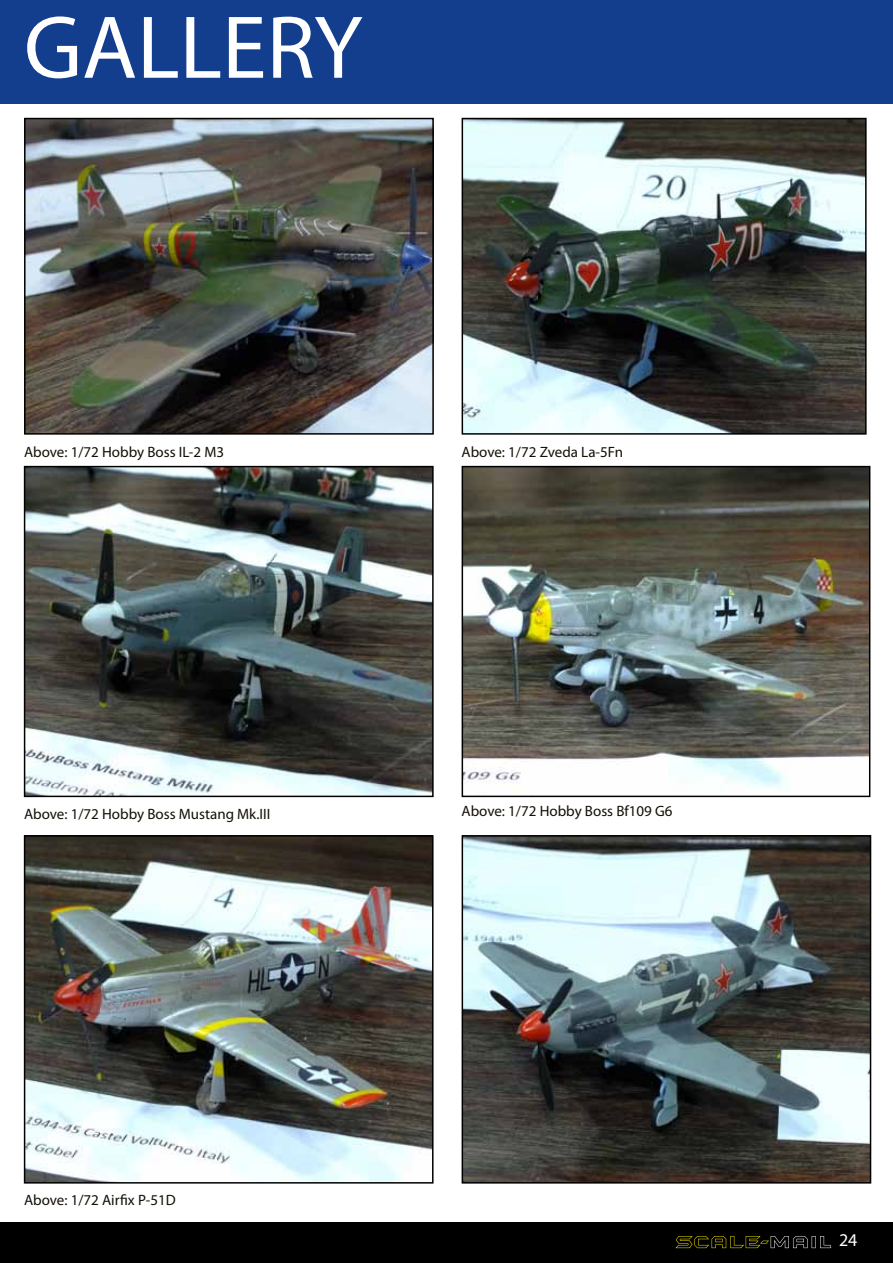
<style>
.page{position:relative;width:893px;height:1263px;background:#fff}
.page>*{position:absolute;margin:0;border:0;box-sizing:border-box;transform-origin:0 0}
.t1{font:90px "Myriad Pro";color:#fff}
.t2{font:18px "Myriad Pro";color:#fff}
.t3{font:15px "Myriad Pro";color:#141006}
</style>
<div class="page">
<img style="left:27px;top:121px;width:404px;height:311px">
<div style="left:24px;top:118px;width:410px;height:317px;border:2px solid #000"></div>
<img style="left:465px;top:121px;width:399px;height:311px">
<div style="left:462px;top:118px;width:405px;height:317px;border:2px solid #000"></div>
<div style="left:0;top:0;width:893px;height:103px;background:#133d8d"></div>
<div style="left:0;top:1222px;width:893px;height:41px;background:#000"></div>
<svg style="left:675px;top:1236px;width:156px;height:12px"></svg>
<img style="left:465px;top:469px;width:402px;height:323px">
<div style="left:462px;top:466px;width:408px;height:331px;border:2px solid #000"></div>
<img style="left:27px;top:469px;width:404px;height:325px">
<div style="left:24px;top:466px;width:410px;height:331px;border:2px solid #000"></div>
<img style="left:27px;top:838px;width:404px;height:342px">
<div style="left:24px;top:835px;width:410px;height:348px;border:2px solid #000"></div>
<img style="left:465px;top:838px;width:403px;height:342px">
<div style="left:462px;top:835px;width:409px;height:348px;border:2px solid #000"></div>
<h1 class="t1" style="left:24px;top:-8px;width:340px">GALLERY</h1>
<p class="t3" style="left:24px;top:442px;width:202px">Above: 1/72 Hobby Boss IL-2 M3</p>
<p class="t3" style="left:462px;top:442px;width:163px">Above: 1/72 Zveda La-5Fn</p>
<p class="t3" style="left:24px;top:804px;width:248px">Above: 1/72 Hobby Boss Mustang Mk.III</p>
<p class="t3" style="left:24px;top:1191px;width:153px">Above: 1/72 Airfix P-51D</p>
<p class="t3" style="left:462px;top:801px;width:212px">Above: 1/72 Hobby Boss Bf109 G6</p>
<p class="t2" style="left:839px;top:1229px;width:20px">24</p>
</div>
